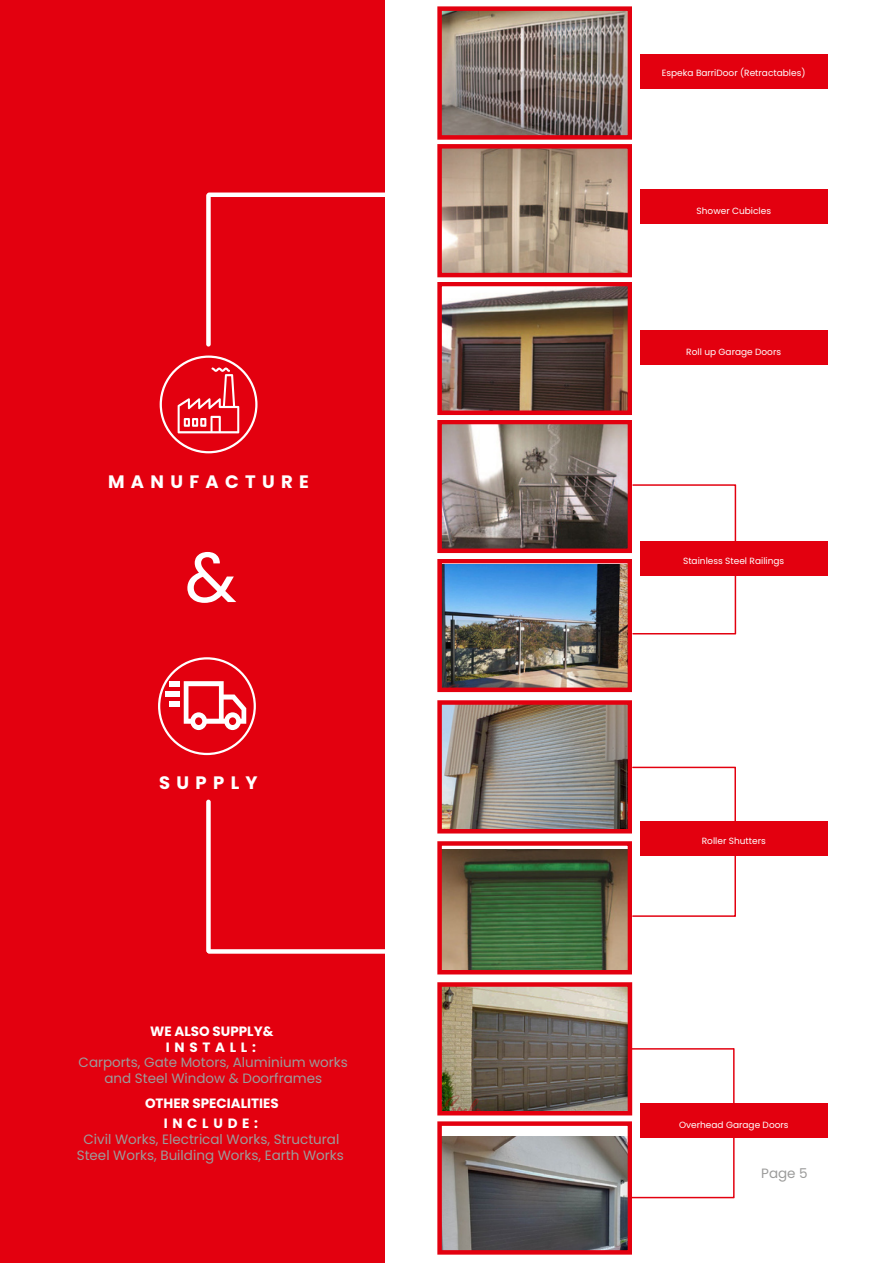
<style>
.page{position:relative;width:893px;height:1264px;background:#fff}
.page>*{position:absolute;margin:0;border:0;box-sizing:border-box;transform-origin:0 0}
.t1{font:70.5px "Poppins";color:#fff}
.t2{font:700 18px "Poppins";letter-spacing:.35em;color:#fff}
.t3{font:13.5px/15.8px "Poppins";color:#9c9c9b;text-align:center}
.t4{font:700 13.5px/15.8px "Poppins";color:#fff;text-align:center}
.t5{font:9px "Poppins";color:#fff}
</style>
<div class="page">
<div style="left:0;top:0;width:384px;height:1262px;background:#e3000f"></div>
<svg style="left:158px;top:657px;width:98px;height:98px"></svg>
<div style="left:170px;top:681px;width:9px;height:5px;background:#fff"></div>
<div style="left:170px;top:701px;width:9px;height:5px;background:#fff"></div>
<div style="left:165px;top:691px;width:14px;height:5px;background:#fff"></div>
<svg style="left:160px;top:355px;width:97px;height:98px"></svg>
<div style="left:206px;top:193px;width:5px;height:153px;background:#fff;border-radius:2px"></div>
<div style="left:207px;top:192px;width:221px;height:5px;background:#fff;border-radius:2px"></div>
<div style="left:206px;top:799px;width:5px;height:153px;background:#fff;border-radius:2px"></div>
<svg style="left:207px;top:949px;width:221px;height:4px"></svg>
<div style="left:640px;top:54px;width:187px;height:34px;background:#e3000f"></div>
<div style="left:640px;top:190px;width:187px;height:34px;background:#e3000f"></div>
<div style="left:640px;top:330px;width:187px;height:34px;background:#e3000f"></div>
<div style="left:640px;top:541px;width:187px;height:34px;background:#e3000f"></div>
<div style="left:640px;top:821px;width:187px;height:34px;background:#e3000f"></div>
<div style="left:640px;top:1103px;width:187px;height:34px;background:#e3000f"></div>
<img style="left:437px;top:6px;width:299px;height:686px">
<img style="left:437px;top:700px;width:299px;height:274px">
<svg style="left:437px;top:982px;width:297px;height:272px"></svg>
<h2 class="t2" style="left:108px;top:468px;width:202px">MANUFACTURE</h2>
<h1 class="t1" style="left:185px;top:528px;width:54px">&amp;</h1>
<h2 class="t2" style="left:159px;top:770px;width:100px">SUPPLY</h2>
<p class="t4" style="left:150px;top:1023px;width:125px">WE ALSO SUPPLY&amp;<br>INSTALL:</p>
<p class="t3" style="left:79px;top:1054px;width:271px">Carports, Gate Motors, Aluminium works and Steel Window &amp; Doorframes</p>
<p class="t4" style="left:145px;top:1092px;width:135px;line-height:20.2px">OTHER SPECIALITIES<br>INCLUDE:</p>
<p class="t3" style="left:77px;top:1131px;width:269px">Civil Works, Electrical Works, Structural<br>Steel Works, Building Works, Earth Works</p>
<p class="t5" style="left:661px;top:67px;width:145px">Espeka BarriDoor (Retractables)</p>
<p class="t5" style="left:696px;top:204px;width:76px">Shower Cubicles</p>
<p class="t5" style="left:686px;top:345px;width:96px">Roll up Garage Doors</p>
<p class="t5" style="left:683px;top:554px;width:103px">Stainless Steel Railings</p>
<p class="t5" style="left:701px;top:834px;width:65px">Roller Shutters</p>
<p class="t5" style="left:679px;top:1118px;width:111px">Overhead Garage Doors</p>
<p class="t3" style="left:761px;top:1165px;width:48px">Page 5</p>
</div>
